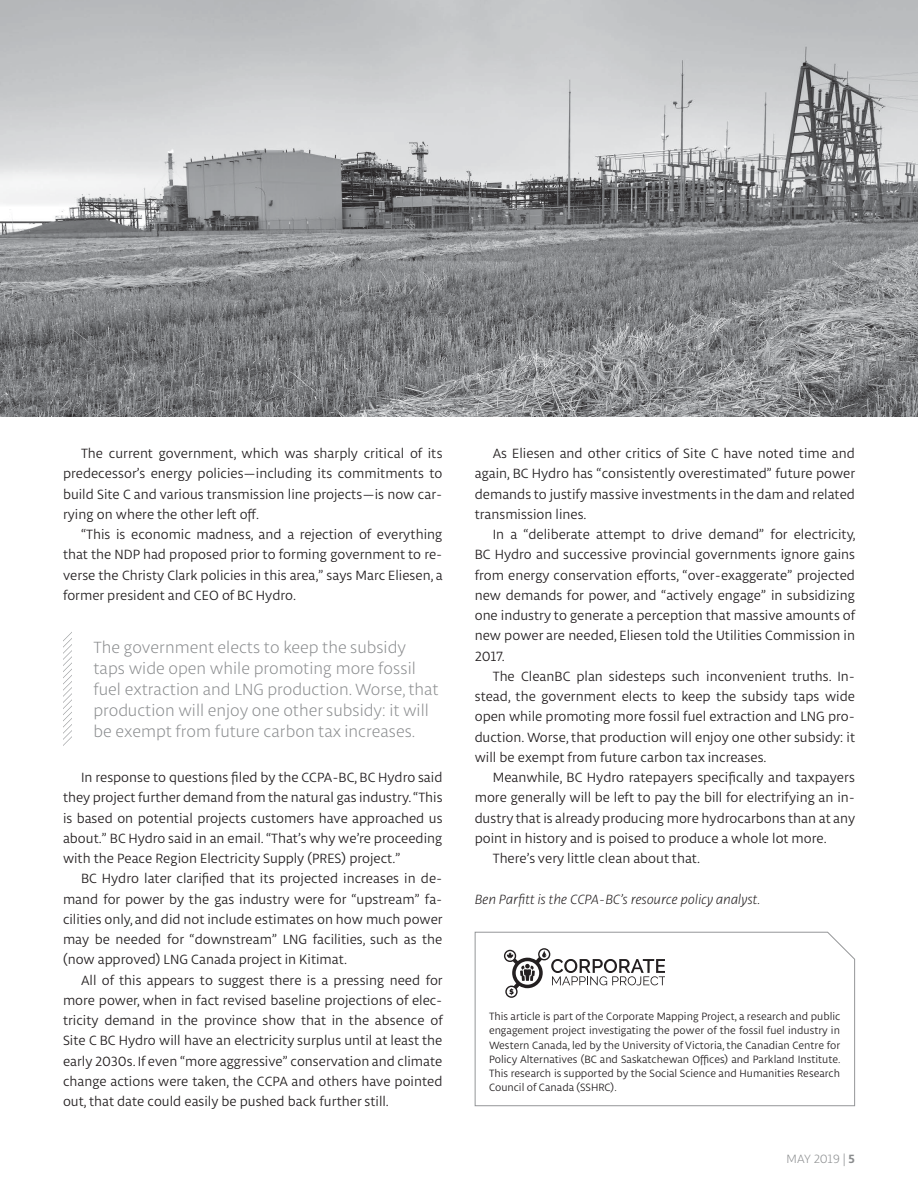
<style>
.page{position:relative;width:918px;height:1188px;background:#fff}
.page>*{position:absolute;margin:0;border:0;box-sizing:border-box;transform-origin:0 0}
.pullquote{font:300 17.25px/21px "Libertad";color:#8a8c8e}
.body_text{font:14.25px/20.2px "Libertad";color:#231f20;text-align:justify}
.author_bio{font:italic 300 14.25px "Libertad";color:#231f20}
.t1{font:300 12.75px "Libertad";letter-spacing:-.01em;color:#8a8c8e}
.about_this_project{font:11.25px/14.2px "Libertad";color:#231f20;text-align:justify}
.s1{font-weight:700}
</style>
<div class="page">
<svg style="left:474px;top:931px;width:381px;height:175px"></svg>
<svg style="left:504px;top:948px;width:161px;height:50px"></svg>
<img style="left:0;top:0;width:918px;height:417px">
<svg style="left:63px;top:636px;width:9px;height:106px"></svg>
<p class="body_text" style="left:63px;top:443px;width:381px;text-indent:18px">The current government, which was sharply critical of its predecessor’s energy policies—including its commitments to build Site C and various transmission line projects—is now car&shy;rying on where the other left off.</p>
<p class="body_text" style="left:63px;top:524px;width:381px;text-indent:18px">“This is economic madness, and a rejection of everything that the NDP had proposed prior to forming government to re&shy;verse the Christy Clark policies in this area,” says Marc Eliesen, a former president and CEO of BC Hydro.</p>
<p class="pullquote" style="left:93px;top:636px;width:347px">The government elects to keep the subsidy taps wide open while promoting more fossil fuel extraction and LNG production. Worse, that production will enjoy one other subsidy: it will be exempt from future carbon tax increases.</p>
<p class="body_text" style="left:63px;top:767px;width:381px;text-indent:18px">In response to questions filed by the CCPA-BC, BC Hydro said they project further demand from the natural gas industry. “This is based on potential projects customers have approached us about.” BC Hydro said in an email. “That’s why we’re proceeding with the Peace Region Electricity Supply (PRES) project.”</p>
<p class="body_text" style="left:63px;top:868px;width:381px;text-indent:18px">BC Hydro later clarified that its projected increases in de&shy;mand for power by the gas industry were for “upstream” fa&shy;cilities only, and did not include estimates on how much power may be needed for “downstream” LNG facilities, such as the (now approved) LNG Canada project in Kitimat.</p>
<p class="body_text" style="left:63px;top:970px;width:381px;text-indent:18px">All of this appears to suggest there is a pressing need for more power, when in fact revised baseline projections of elec&shy;tricity demand in the province show that in the absence of Site C BC Hydro will have an electricity surplus until at least the early 2030s. If even “more aggressive” conservation and climate change actions were taken, the CCPA and others have pointed out, that date could easily be pushed back further still.</p>
<p class="body_text" style="left:475px;top:443px;width:382px;text-indent:18px">As Eliesen and other critics of Site C have noted time and again, BC Hydro has “consistently overestimated” future power demands to justify massive investments in the dam and related transmission lines.</p>
<p class="body_text" style="left:475px;top:524px;width:382px;text-indent:18px">In a “deliberate attempt to drive demand” for electricity, BC Hydro and successive provincial governments ignore gains from energy conservation efforts, “over-exaggerate” projected new demands for power, and “actively engage” in subsidizing one industry to generate a perception that massive amounts of new power are needed, Eliesen told the Utilities Commission in 2017.</p>
<p class="body_text" style="left:475px;top:666px;width:382px;text-indent:18px">The CleanBC plan sidesteps such inconvenient truths. In&shy;stead, the government elects to keep the subsidy taps wide open while promoting more fossil fuel extraction and LNG pro&shy;duction. Worse, that production will enjoy one other subsidy: it will be exempt from future carbon tax increases.</p>
<p class="body_text" style="left:475px;top:767px;width:382px;text-indent:18px">Meanwhile, BC Hydro ratepayers specifically and taxpayers more generally will be left to pay the bill for electrifying an in&shy;dustry that is already producing more hydrocarbons than at any point in history and is poised to produce a whole lot more.</p>
<p class="body_text" style="left:493px;top:848px;width:209px">There’s very little clean about that.</p>
<p class="author_bio" style="left:475px;top:891px;width:287px">Ben Parfitt is the CCPA-BC’s resource policy analyst.</p>
<p class="about_this_project" style="left:489px;top:1009px;width:353px">This article is part of the Corporate Mapping Project, a research and public engagement project investigating the power of the fossil fuel industry in Western Canada, led by the University of Victoria, the Canadian Centre for Policy Alternatives (BC and Saskatchewan Offices) and Parkland Institute.<br>This research is supported by the Social Science and Humanities Research Council of Canada (SSHRC).</p>
<p class="t1" style="left:786px;top:1151px;width:70px">MAY 2019 | <span class="s1">5</span></p>
</div>
